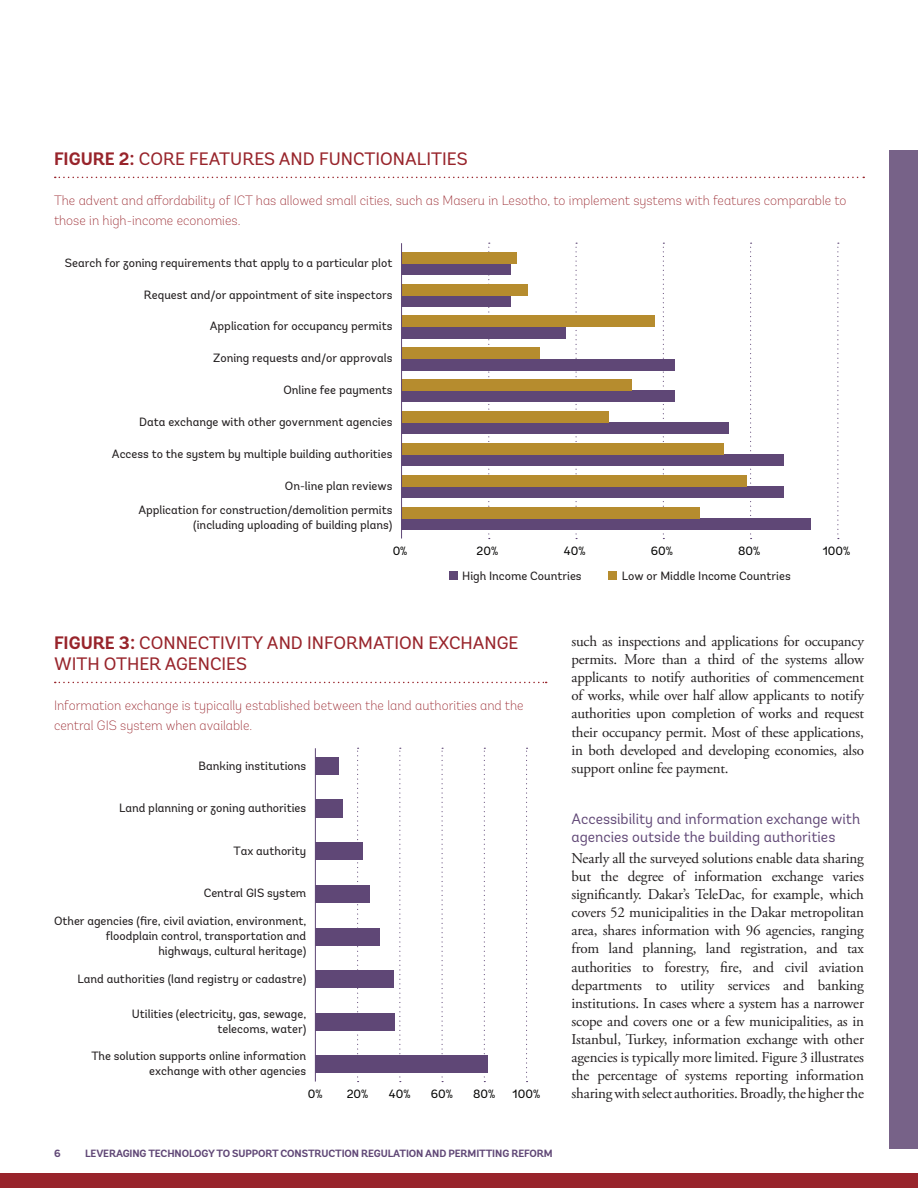
<style>
.page{position:relative;width:918px;height:1188px;background:#fff}
.page>*{position:absolute;margin:0;border:0;box-sizing:border-box;transform-origin:0 0}
.t1{font:18px/21px "Andes";color:#98242b}
.t2{font:15px/18.1px "Adobe Garamond Pro";letter-spacing:-.015em;color:#231f20;text-align:justify}
.t3{font:15px/18.1px "Andes";color:#604776}
.t4{font:200 13.5px/19.5px "Andes";color:#98242b}
.t5{font:12px/15px "Andes";color:#231f20;text-align:right}
.t6{font:12px "Andes";color:#050504}
.t7{font:700 10.5px "Andes";letter-spacing:-.01em;color:#604776}
.s1{font-weight:700}
</style>
<div class="page">
<div style="left:0;top:1173px;width:918px;height:15px;background:#98242b"></div>
<div style="left:889px;top:150px;width:29px;height:999px;background:#776288"></div>
<svg style="left:55px;top:177px;width:809px;height:1px"></svg>
<svg style="left:55px;top:682px;width:492px;height:1px"></svg>
<svg style="left:837px;top:243px;width:2px;height:296px"></svg>
<svg style="left:750px;top:243px;width:2px;height:296px"></svg>
<svg style="left:663px;top:243px;width:1px;height:296px"></svg>
<svg style="left:576px;top:243px;width:1px;height:296px"></svg>
<svg style="left:488px;top:243px;width:2px;height:296px"></svg>
<div style="left:401px;top:518px;width:410px;height:12px;background:#5f4776"></div>
<div style="left:401px;top:507px;width:299px;height:11px;background:#b68c2e"></div>
<div style="left:401px;top:486px;width:383px;height:12px;background:#5f4776"></div>
<div style="left:401px;top:475px;width:345px;height:11px;background:#b68c2e"></div>
<div style="left:401px;top:455px;width:383px;height:11px;background:#5f4776"></div>
<div style="left:401px;top:443px;width:322px;height:12px;background:#b68c2e"></div>
<div style="left:401px;top:423px;width:328px;height:11px;background:#5f4776"></div>
<div style="left:401px;top:411px;width:208px;height:12px;background:#b68c2e"></div>
<div style="left:401px;top:391px;width:273px;height:11px;background:#5f4776"></div>
<div style="left:401px;top:380px;width:231px;height:11px;background:#b68c2e"></div>
<div style="left:401px;top:359px;width:274px;height:11px;background:#5f4776"></div>
<div style="left:401px;top:348px;width:138px;height:11px;background:#b68c2e"></div>
<div style="left:401px;top:327px;width:164px;height:11px;background:#5f4776"></div>
<div style="left:401px;top:316px;width:253px;height:11px;background:#b68c2e"></div>
<div style="left:401px;top:295px;width:109px;height:11px;background:#5f4776"></div>
<div style="left:401px;top:284px;width:127px;height:11px;background:#b68c2e"></div>
<div style="left:401px;top:263px;width:110px;height:12px;background:#5f4776"></div>
<div style="left:401px;top:252px;width:116px;height:11px;background:#b68c2e"></div>
<hr style="left:401px;top:243px;width:1px;height:296px;background:#5f4776">
<div style="left:449px;top:571px;width:9px;height:9px;background:#5f4776"></div>
<div style="left:608px;top:571px;width:9px;height:9px;background:#b68c2e"></div>
<svg style="left:526px;top:748px;width:2px;height:334px"></svg>
<svg style="left:484px;top:748px;width:1px;height:334px"></svg>
<svg style="left:442px;top:748px;width:1px;height:334px"></svg>
<svg style="left:399px;top:748px;width:2px;height:334px"></svg>
<svg style="left:357px;top:748px;width:2px;height:334px"></svg>
<div style="left:315px;top:1055px;width:173px;height:18px;background:#5f4776"></div>
<div style="left:315px;top:1013px;width:80px;height:18px;background:#5f4776"></div>
<div style="left:315px;top:970px;width:79px;height:18px;background:#5f4776"></div>
<div style="left:315px;top:928px;width:65px;height:18px;background:#5f4776"></div>
<div style="left:315px;top:885px;width:55px;height:18px;background:#5f4776"></div>
<div style="left:315px;top:842px;width:47px;height:18px;background:#5f4776"></div>
<div style="left:315px;top:800px;width:28px;height:18px;background:#5f4776"></div>
<div style="left:315px;top:757px;width:24px;height:18px;background:#5f4776"></div>
<hr style="left:315px;top:748px;width:1px;height:334px;background:#5f4776">
<p class="t1" style="left:54px;top:148px;width:415px"><span class="s1">FIGURE 2:</span> CORE FEATURES AND FUNCTIONALITIES</p>
<p class="t4" style="left:54px;top:191px;width:794px">The advent and affordability of ICT has allowed small cities, such as Maseru in Lesotho, to implement systems with features comparable to those in high-income economies.</p>
<p class="t5" style="left:65px;top:255px;width:329px">Search for zoning requirements that apply to a particular plot</p>
<p class="t5" style="left:144px;top:287px;width:250px">Request and/or appointment of site inspectors</p>
<p class="t5" style="left:210px;top:319px;width:184px">Application for occupancy permits</p>
<p class="t5" style="left:213px;top:351px;width:181px">Zoning requests and/or approvals</p>
<p class="t5" style="left:283px;top:383px;width:111px">Online fee payments</p>
<p class="t5" style="left:139px;top:415px;width:255px">Data exchange with other government agencies</p>
<p class="t5" style="left:112px;top:446px;width:282px">Access to the system by multiple building authorities</p>
<p class="t5" style="left:138px;top:474px;width:256px;line-height:24.3px">On-line plan reviews<br>Application for construction/demolition permits</p>
<p class="t5" style="left:193px;top:518px;width:201px">(including uploading of building plans)</p>
<p class="t6" style="left:393px;top:544px;width:16px">0%</p>
<p class="t6" style="left:477px;top:544px;width:23px">20%</p>
<p class="t6" style="left:564px;top:544px;width:23px">40%</p>
<p class="t6" style="left:651px;top:544px;width:24px">60%</p>
<p class="t6" style="left:738px;top:544px;width:24px">80%</p>
<p class="t6" style="left:823px;top:544px;width:29px">100%</p>
<p class="t5" style="left:462px;top:568px;width:121px">High Income Countries</p>
<p class="t5" style="left:622px;top:568px;width:170px">Low or Middle Income Countries</p>
<p class="t1" style="left:54px;top:632px;width:466px"><span class="s1">FIGURE 3:</span> CONNECTIVITY AND INFORMATION EXCHANGE<br>WITH OTHER AGENCIES</p>
<p class="t4" style="left:54px;top:696px;width:471px">Information exchange is typically established between the land authorities and the central GIS system when available.</p>
<p class="t5" style="left:199px;top:758px;width:109px">Banking institutions</p>
<p class="t5" style="left:119px;top:801px;width:189px">Land planning or zoning authorities</p>
<p class="t5" style="left:233px;top:843px;width:74px">Tax authority</p>
<p class="t5" style="left:204px;top:886px;width:104px">Central GIS system</p>
<p class="t5" style="left:54px;top:913px;width:254px">Other agencies (fire, civil aviation, environment, floodplain control, transportation and highways, cultural heritage)</p>
<p class="t5" style="left:78px;top:971px;width:230px">Land authorities (land registry or cadastre)</p>
<p class="t5" style="left:132px;top:1006px;width:176px">Utilities (electricity, gas, sewage, telecoms, water)</p>
<p class="t5" style="left:91px;top:1049px;width:216px">The solution supports online information exchange with other agencies</p>
<p class="t6" style="left:308px;top:1087px;width:16px">0%</p>
<p class="t6" style="left:347px;top:1087px;width:23px">20%</p>
<p class="t6" style="left:389px;top:1087px;width:23px">40%</p>
<p class="t6" style="left:431px;top:1087px;width:24px">60%</p>
<p class="t6" style="left:473px;top:1087px;width:24px">80%</p>
<p class="t6" style="left:513px;top:1087px;width:29px">100%</p>
<p class="t7" style="left:54px;top:1147px;width:8px">6</p>
<p class="t7" style="left:85px;top:1146px;width:469px">LEVERAGING TECHNOLOGY TO SUPPORT CONSTRUCTION REGULATION AND PERMITTING REFORM</p>
<p class="t2" style="left:572px;top:633px;width:294px">such as inspections and applications for occupancy permits. More than a third of the systems allow applicants to notify authorities of commencement of works, while over half allow applicants to notify authorities upon completion of works and request their occupancy permit. Most of these applications, in both developed and developing economies, also support online fee payment.</p>
<p class="t3" style="left:572px;top:810px;width:290px">Accessibility and information exchange with agencies outside the building authorities</p>
<p class="t2" style="left:572px;top:850px;width:294px">Nearly all the surveyed solutions enable data sharing but the degree of information exchange varies significantly. Dakar’s TeleDac, for example, which covers 52 municipalities in the Dakar metropolitan area, shares information with 96 agencies, ranging from land planning, land registration, and tax authorities to forestry, fire, and civil aviation departments to utility services and banking institutions. In cases where a system has a narrower scope and covers one or a few municipalities, as in Istanbul, Turkey, information exchange with other agencies is typically more limited. Figure 3 illustrates the percentage of systems reporting information sharing with select authorities. Broadly, the higher the</p>
</div>
